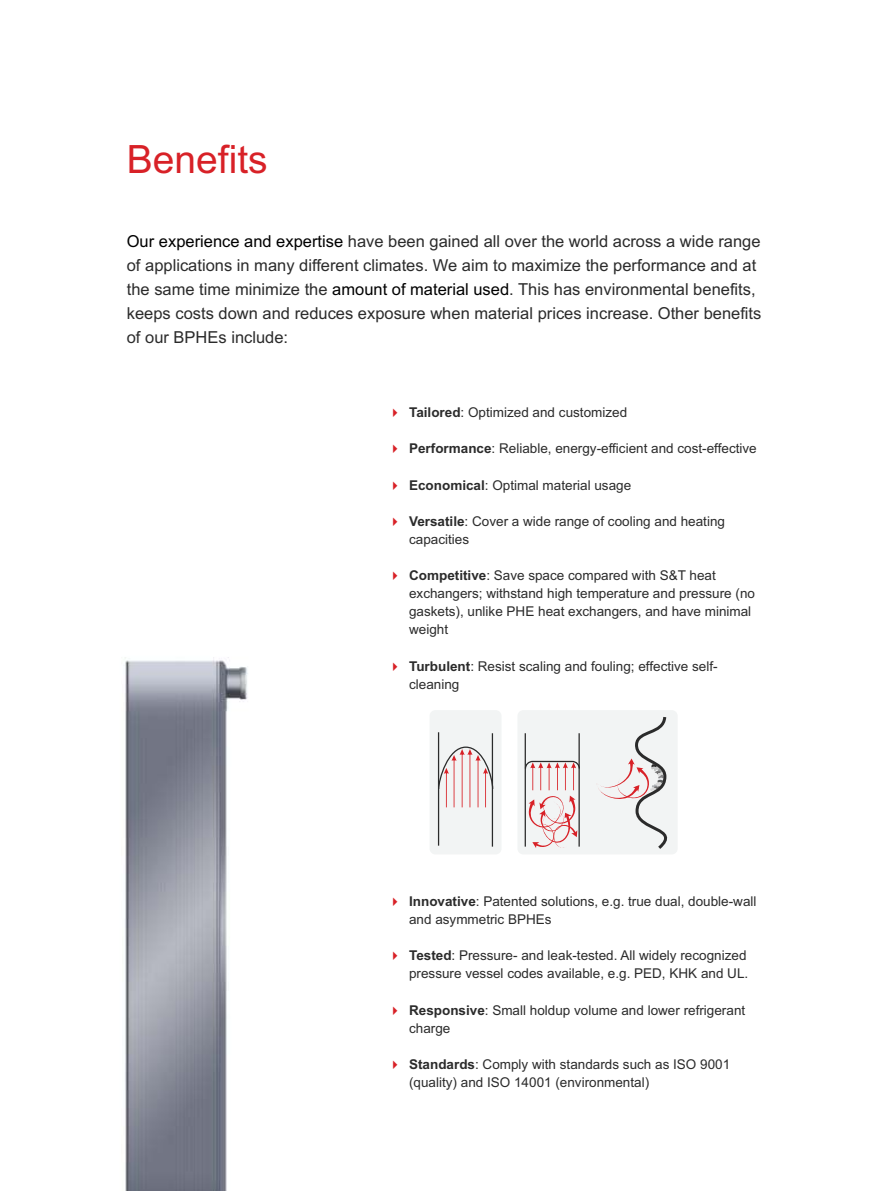
<style>
.page{position:relative;width:893px;height:1191px;background:#fff}
.page>*{position:absolute;margin:0;border:0;box-sizing:border-box;transform-origin:0 0}
.t1{font:39px "Arial";color:#d82127}
.t2{font:16.5px/24px "Arial";color:#2b2b2b}
.t3{font:13.5px/18.1px "Arial";color:#2b2b2b}
.s1{color:#000}
.s2{font-weight:700}
</style>
<div class="page">
<img style="left:125px;top:657px;width:123px;height:534px">
<div style="left:430px;top:710px;width:71px;height:144px;background:#f2f4f4;border-radius:6px"></div>
<div style="left:517px;top:710px;width:161px;height:144px;background:#f2f4f4;border-radius:6px"></div>
<hr style="left:438px;top:732px;width:1px;height:113px;background:#2b2b2b">
<hr style="left:492px;top:733px;width:1px;height:113px;background:#2b2b2b">
<hr style="left:525px;top:733px;width:1px;height:113px;background:#2b2b2b">
<hr style="left:578px;top:733px;width:2px;height:113px;background:#2b2b2b">
<svg style="left:437px;top:746px;width:57px;height:61px"></svg>
<svg style="left:524px;top:760px;width:56px;height:88px"></svg>
<svg style="left:598px;top:717px;width:70px;height:132px"></svg>
<h1 class="t1" style="left:127px;top:145px;width:142px">Benefits</h1>
<p class="t2" style="left:127px;top:231px;width:635px"><span class="s1">Our experience and expertise</span> have been gained all over the world across a wide range</p>
<p class="t2" style="left:127px;top:279px;width:630px">the same time minimize the <span class="s1">amount of material used</span>. This has environmental benefits,</p>
<p class="t2" style="left:127px;top:255px;width:631px">of applications in many different climates. We aim to maximize the performance and at</p>
<p class="t2" style="left:127px;top:302px;width:636px">keeps costs down and reduces exposure when material prices increase. Other benefits of our BPHEs include:</p>
<p class="t3" style="left:409px;top:404px;width:220px"><span class="s2">Tailored</span>: Optimized and customized</p>
<p class="t3" style="left:409px;top:441px;width:349px"><span class="s2">Performance</span>: Reliable, energy-efficient and cost-effective</p>
<p class="t3" style="left:409px;top:477px;width:224px"><span class="s2">Economical</span>: Optimal material usage</p>
<p class="t3" style="left:409px;top:513px;width:317px"><span class="s2">Versatile</span>: Cover a wide range of cooling and heating capacities</p>
<p class="t3" style="left:409px;top:567px;width:347px"><span class="s2">Competitive</span>: Save space compared with S&amp;T heat exchangers; withstand high temperature and pressure (no gaskets), unlike PHE heat exchangers, and have minimal weight</p>
<p class="t3" style="left:409px;top:658px;width:310px"><span class="s2">Turbulent</span>: Resist scaling and fouling; effective self&shy;cleaning</p>
<p class="t3" style="left:409px;top:893px;width:349px"><span class="s2">Innovative</span>: Patented solutions, e.g. true dual, double-wall and asymmetric BPHEs</p>
<p class="t3" style="left:409px;top:947px;width:341px"><span class="s2">Tested</span>: Pressure- and leak-tested. All widely recognized pressure vessel codes available, e.g. PED, KHK and UL.</p>
<p class="t3" style="left:409px;top:1002px;width:338px"><span class="s2">Responsive</span>: Small holdup volume and lower refrigerant charge</p>
<p class="t3" style="left:409px;top:1056px;width:323px"><span class="s2">Standards</span>: Comply with standards such as ISO 9001 (quality) and ISO 14001 (environmental)</p>
</div>
